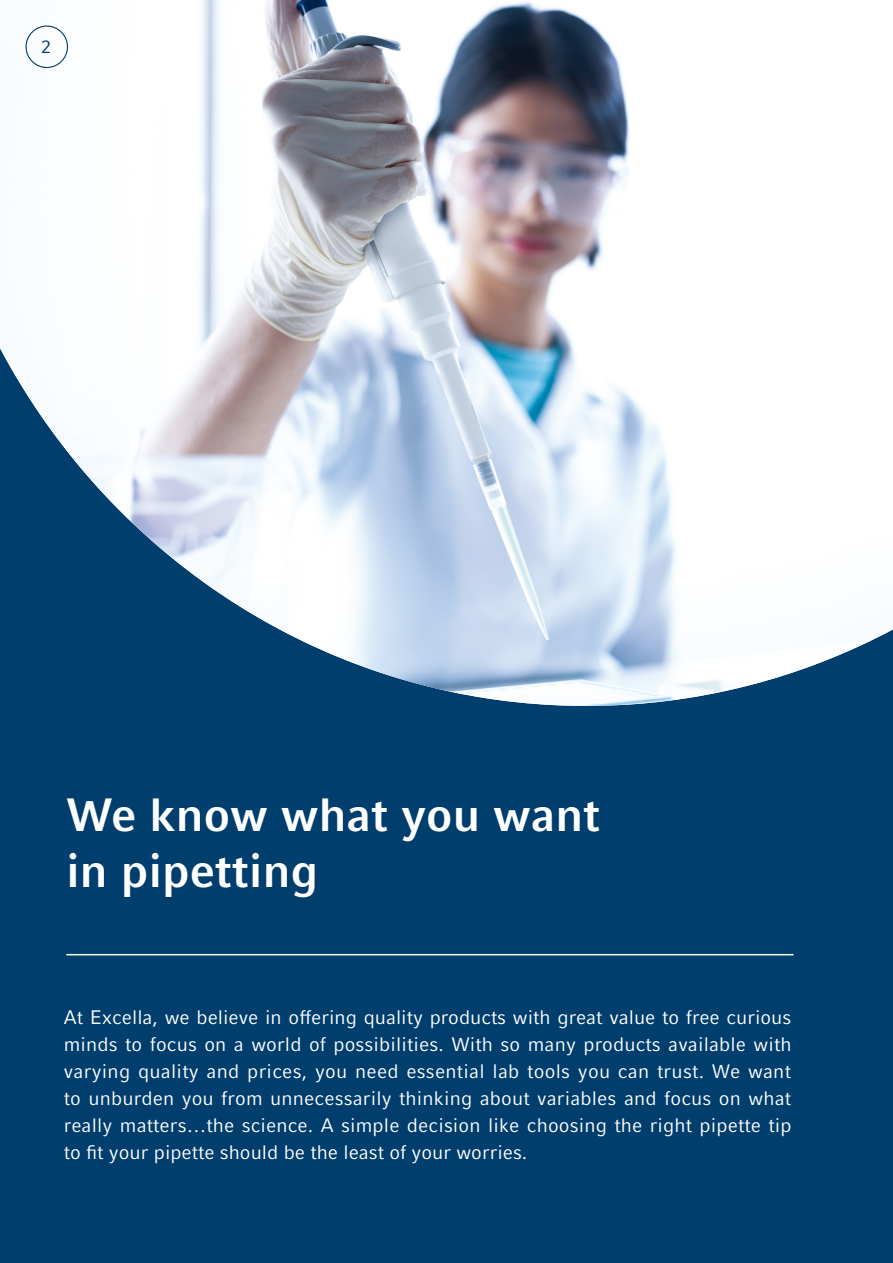
<style>
.page{position:relative;width:893px;height:1263px;background:#003e6e}
.page>*{position:absolute;margin:0;border:0;box-sizing:border-box;transform-origin:0 0}
.t1{font:700 46.5px/55.8px "Compatil Factfor Eppendorf";color:#fff}
.t2{font:19.5px/27px "Compatil Factfor Eppendorf";color:#fff;text-align:justify}
.t3{font:18px "Compatil Factfor Eppendorf";color:#003e6e}
</style>
<div class="page">
<img style="left:0;top:0;width:893px;height:706px">
<hr style="left:66px;top:954px;width:727px;height:1px;background:#fff">
<div style="left:26px;top:26px;width:42px;height:42px;border:1px solid #003e6e;border-radius:50%"></div>
<p class="t3" style="left:41px;top:36px;width:12px">2</p>
<p class="t1" style="left:66px;top:787px;width:536px">We know what you want in pipetting</p>
<p class="t2" style="left:64px;top:1004px;width:729px">At Excella, we believe in offering quality products with great value to free curious minds to focus on a world of possibilities. With so many products available with varying quality and prices, you need essential lab tools you can trust. We want to unburden you from unnecessarily thinking about variables and focus on what really matters…the science. A simple decision like choosing the right pipette tip to fit your pipette should be the least of your worries.</p>
</div>
